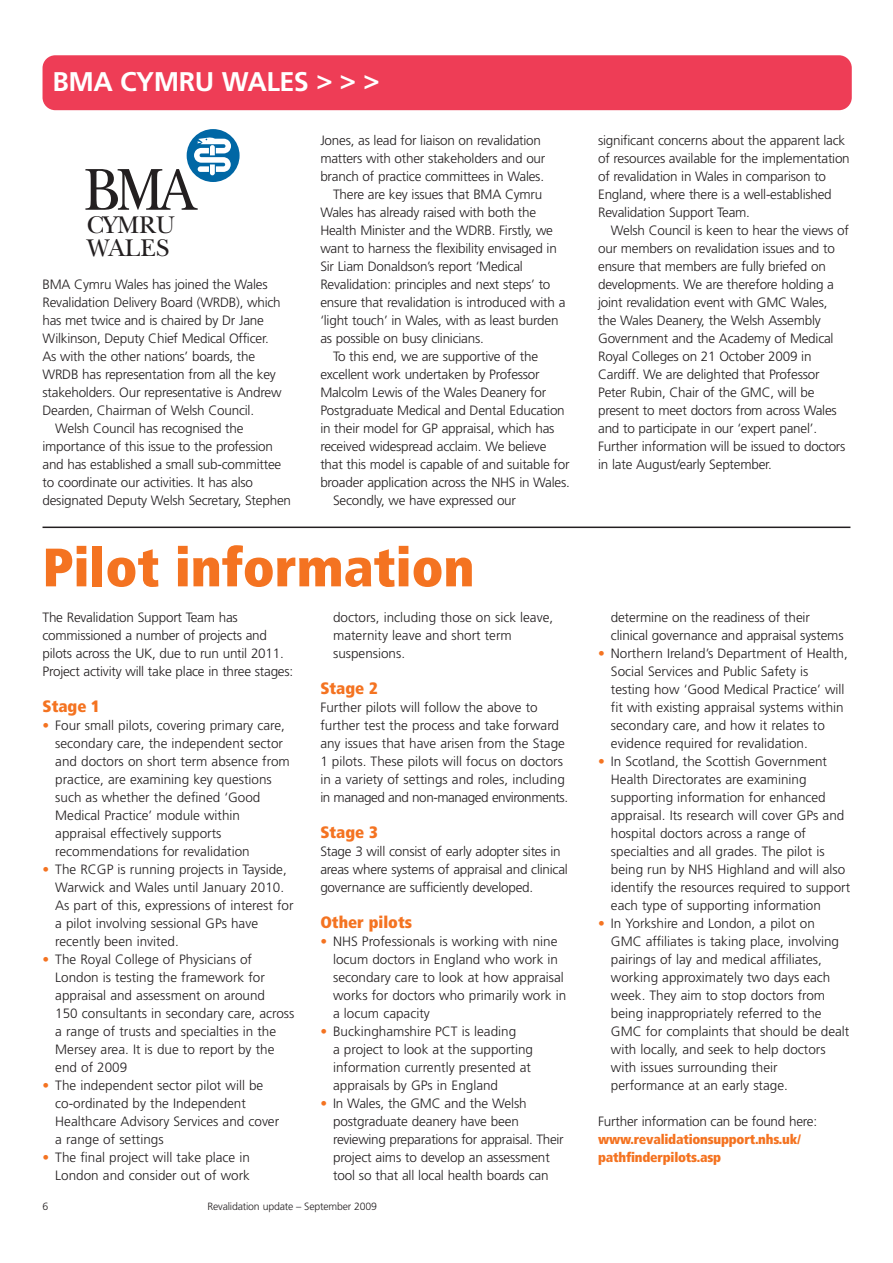
<style>
.page{position:relative;width:893px;height:1263px;background:#fff}
.page>*{position:absolute;margin:0;border:0;box-sizing:border-box;transform-origin:0 0}
.t1{font:900 condensed 54px "Frutiger";color:#f47321}
.t2{font:700 27px "Frutiger";letter-spacing:-.015em;color:#fff}
.t3{font:25.2px/23.5px "New Baskerville";color:#231f20}
.t4{font:900 condensed 16.5px "Frutiger";color:#f47321}
.t5{font:300 13.5px/18px "Frutiger";letter-spacing:-.015em;color:#231f20}
.t6{font:900 condensed 13.5px/18px "Frutiger";letter-spacing:-.015em;color:#f47321}
.t7{font:300 10.5px "Frutiger";letter-spacing:-.015em;color:#231f20}
.s1{color:#f47321}
</style>
<div class="page">
<div style="left:43px;top:55px;width:809px;height:55px;background:#ee3d56;border-radius:13px"></div>
<div style="left:187px;top:129px;width:53px;height:53px;background:#0067a5;border-radius:50%"></div>
<svg style="left:85px;top:137px;width:146px;height:73px"></svg>
<hr style="left:43px;top:526px;width:807px;height:2px;background:#231f20">
<h2 class="t2" style="left:52px;top:71px;width:329px">BMA CYMRU WALES &gt; &gt; &gt;</h2>
<h3 class="t3" style="left:87px;top:213px;width:90px">CYMRU<br>WALES</h3>
<p class="t5" style="left:43px;top:277px;width:227px">BMA Cymru Wales has joined the Wales</p>
<p class="t5" style="left:43px;top:295px;width:240px">Revalidation Delivery Board (WRDB), which</p>
<p class="t5" style="left:43px;top:313px;width:223px">has met twice and is chaired by Dr Jane</p>
<p class="t5" style="left:43px;top:331px;width:228px">Wilkinson, Deputy Chief Medical Officer.</p>
<p class="t5" style="left:43px;top:349px;width:214px">As with the other nations’ boards, the</p>
<p class="t5" style="left:43px;top:367px;width:235px">WRDB has representation from all the key</p>
<p class="t5" style="left:43px;top:385px;width:240px">stakeholders. Our representative is Andrew</p>
<p class="t5" style="left:43px;top:403px;width:213px">Dearden, Chairman of Welsh Council.</p>
<p class="t5" style="left:55px;top:421px;width:190px">Welsh Council has recognised the</p>
<p class="t5" style="left:43px;top:439px;width:232px">importance of this issue to the profession</p>
<p class="t5" style="left:43px;top:457px;width:240px">and has established a small sub-committee</p>
<p class="t5" style="left:43px;top:475px;width:212px">to coordinate our activities. It has also</p>
<p class="t5" style="left:43px;top:493px;width:250px">designated Deputy Welsh Secretary, Stephen</p>
<p class="t5" style="left:320px;top:133px;width:222px">Jones, as lead for liaison on revalidation</p>
<p class="t5" style="left:320px;top:151px;width:227px">matters with other stakeholders and our</p>
<p class="t5" style="left:320px;top:169px;width:225px">branch of practice committees in Wales.</p>
<p class="t5" style="left:333px;top:187px;width:211px">There are key issues that BMA Cymru</p>
<p class="t5" style="left:320px;top:205px;width:217px">Wales has already raised with both the</p>
<p class="t5" style="left:320px;top:223px;width:234px">Health Minister and the WDRB. Firstly, we</p>
<p class="t5" style="left:320px;top:241px;width:238px">want to harness the flexibility envisaged in</p>
<p class="t5" style="left:320px;top:259px;width:204px">Sir Liam Donaldson’s report ‘Medical</p>
<p class="t5" style="left:320px;top:277px;width:232px">Revalidation: principles and next steps’ to</p>
<p class="t5" style="left:320px;top:295px;width:247px">ensure that revalidation is introduced with a</p>
<p class="t5" style="left:320px;top:313px;width:240px">‘light touch’ in Wales, with as least burden</p>
<p class="t5" style="left:320px;top:331px;width:165px">as possible on busy clinicians.</p>
<p class="t5" style="left:333px;top:349px;width:207px">To this end, we are supportive of the</p>
<p class="t5" style="left:320px;top:367px;width:221px">excellent work undertaken by Professor</p>
<p class="t5" style="left:320px;top:385px;width:227px">Malcolm Lewis of the Wales Deanery for</p>
<p class="t5" style="left:320px;top:403px;width:246px">Postgraduate Medical and Dental Education</p>
<p class="t5" style="left:320px;top:421px;width:236px">in their model for GP appraisal, which has</p>
<p class="t5" style="left:320px;top:438px;width:228px">received widespread acclaim. We believe</p>
<p class="t5" style="left:320px;top:456px;width:251px">that this model is capable of and suitable for</p>
<p class="t5" style="left:320px;top:474px;width:251px">broader application across the NHS in Wales.</p>
<p class="t5" style="left:333px;top:492px;width:184px">Secondly, we have expressed our</p>
<h1 class="t1" style="left:43px;top:546px;width:433px">Pilot information</h1>
<p class="t5" style="left:43px;top:610px;width:252px">The Revalidation Support Team has commissioned a number of projects and pilots across the UK, due to run until 2011.<br>Project activity will take place in three stages:</p>
<p class="t4" style="left:43px;top:700px;width:59px">Stage 1</p>
<p class="t5" style="left:55px;top:718px;width:236px;text-indent:-13px"><span class="s1">•</span> Four small pilots, covering primary care, secondary care, the independent sector and doctors on short term absence from practice, are examining key questions such as whether the defined ‘Good Medical Practice’ module within appraisal effectively supports recommendations for revalidation</p>
<p class="t5" style="left:55px;top:862px;width:240px;text-indent:-13px"><span class="s1">•</span> The RCGP is running projects in Tayside, Warwick and Wales until January 2010.<br>As part of this, expressions of interest for a pilot involving sessional GPs have recently been invited.</p>
<p class="t5" style="left:55px;top:952px;width:241px;text-indent:-13px"><span class="s1">•</span> The Royal College of Physicians of London is testing the framework for appraisal and assessment on around<br>150 consultants in secondary care, across a range of trusts and specialties in the Mersey area. It is due to report by the end of 2009</p>
<p class="t5" style="left:55px;top:1078px;width:225px;text-indent:-13px"><span class="s1">•</span> The independent sector pilot will be co-ordinated by the Independent<br>Healthcare Advisory Services and cover a range of settings</p>
<p class="t5" style="left:43px;top:1150px;width:209px;text-align:right"><span class="s1">•</span> The final project will take place in<br>London and consider out of work</p>
<p class="t5" style="left:333px;top:610px;width:222px">doctors, including those on sick leave, maternity leave and short term suspensions.</p>
<p class="t4" style="left:320px;top:682px;width:59px">Stage 2</p>
<p class="t5" style="left:320px;top:700px;width:249px">Further pilots will follow the above to further test the process and take forward any issues that have arisen from the Stage 1 pilots. These pilots will focus on doctors in a variety of settings and roles, including in managed and non-managed environments.</p>
<p class="t4" style="left:320px;top:826px;width:59px">Stage 3</p>
<p class="t5" style="left:320px;top:844px;width:249px">Stage 3 will consist of early adopter sites in areas where systems of appraisal and clinical governance are sufficiently developed.</p>
<p class="t4" style="left:320px;top:916px;width:93px">Other pilots</p>
<p class="t5" style="left:333px;top:934px;width:235px;text-indent:-13px"><span class="s1">•</span> NHS Professionals is working with nine locum doctors in England who work in secondary care to look at how appraisal works for doctors who primarily work in a locum capacity</p>
<p class="t5" style="left:333px;top:1024px;width:201px;text-indent:-13px"><span class="s1">•</span> Buckinghamshire PCT is leading<br>a project to look at the supporting information currently presented at appraisals by GPs in England</p>
<p class="t5" style="left:333px;top:1096px;width:232px;text-indent:-13px"><span class="s1">•</span> In Wales, the GMC and the Welsh postgraduate deanery have been reviewing preparations for appraisal. Their project aims to develop an assessment tool so that all local health boards can</p>
<p class="t7" style="left:43px;top:1202px;width:7px">6</p>
<p class="t7" style="left:207px;top:1202px;width:171px">Revalidation update – September 2009</p>
<p class="t5" style="left:598px;top:132px;width:253px">significant concerns about the apparent lack of resources available for the implementation of revalidation in Wales in comparison to England, where there is a well-established Revalidation Support Team.</p>
<p class="t5" style="left:598px;top:222px;width:252px;text-indent:13px">Welsh Council is keen to hear the views of our members on revalidation issues and to ensure that members are fully briefed on developments. We are therefore holding a joint revalidation event with GMC Wales, the Wales Deanery, the Welsh Assembly Government and the Academy of Medical Royal Colleges on 21 October 2009 in Cardiff. We are delighted that Professor Peter Rubin, Chair of the GMC, will be present to meet doctors from across Wales and to participate in our ‘expert panel’.<br>Further information will be issued to doctors in late August/early September.</p>
<p class="t5" style="left:611px;top:610px;width:234px">determine on the readiness of their clinical governance and appraisal systems</p>
<p class="t5" style="left:611px;top:646px;width:238px;text-indent:-13px"><span class="s1">•</span> Northern Ireland’s Department of Health, Social Services and Public Safety is testing how ‘Good Medical Practice’ will fit with existing appraisal systems within secondary care, and how it relates to evidence required for revalidation.</p>
<p class="t5" style="left:611px;top:754px;width:241px;text-indent:-13px"><span class="s1">•</span> In Scotland, the Scottish Government Health Directorates are examining supporting information for enhanced appraisal. Its research will cover GPs and hospital doctors across a range of specialties and all grades. The pilot is being run by NHS Highland and will also identify the resources required to support each type of supporting information</p>
<p class="t5" style="left:611px;top:916px;width:240px;text-indent:-13px"><span class="s1">•</span> In Yorkshire and London, a pilot on<br>GMC affiliates is taking place, involving pairings of lay and medical affiliates, working approximately two days each week. They aim to stop doctors from being inappropriately referred to the GMC for complaints that should be dealt with locally, and seek to help doctors with issues surrounding their performance at an early stage.</p>
<p class="t5" style="left:598px;top:1114px;width:221px">Further information can be found here:</p>
<p class="t6" style="left:598px;top:1132px;width:204px">www.revalidationsupport.nhs.uk/ pathfinderpilots.asp</p>
</div>
